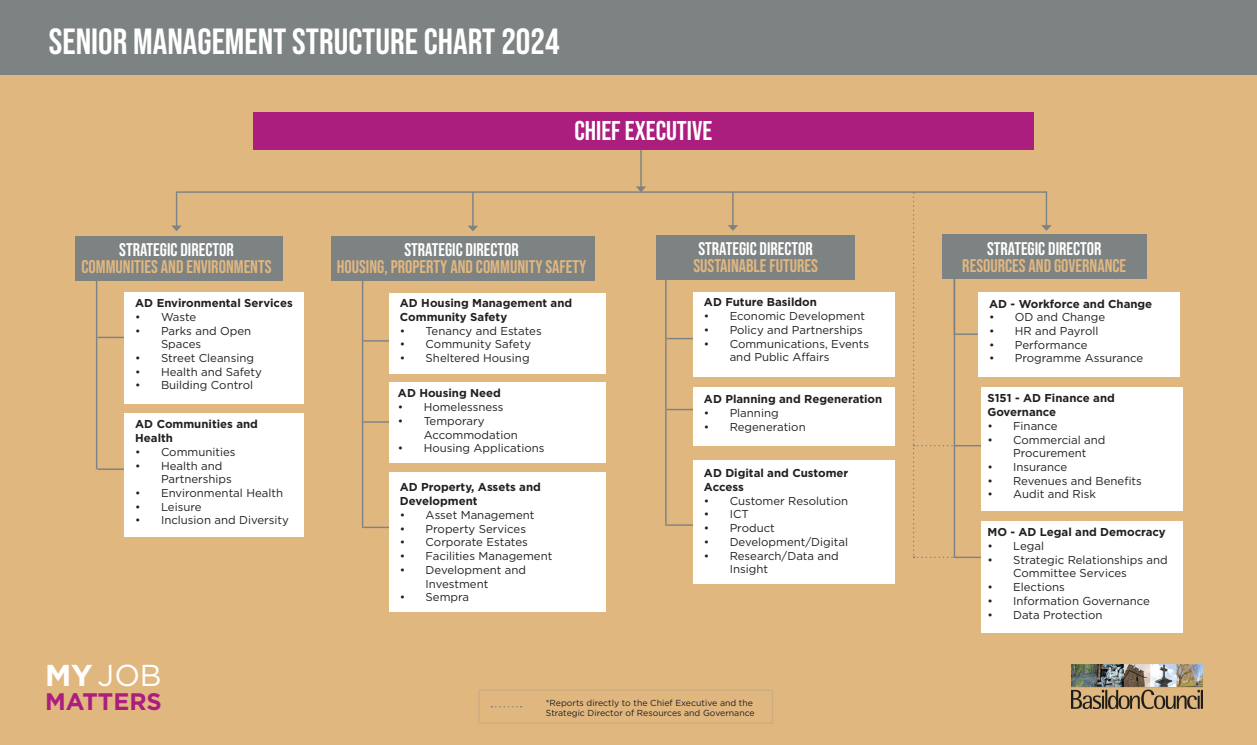
<style>
.page{position:relative;width:1257px;height:745px;background:#fff}
.page>*{position:absolute;margin:0;border:0;box-sizing:border-box;transform-origin:0 0}
.t1{font:36.38px "Bebas Neue";color:#fff}
.t2{font:30.12px "Gotham";color:#fff}
.t3{font:27.12px "Bebas Neue";color:#fff}
.t4{font:700 23.88px "Gotham";color:#ab1e7e}
.t5{font:18.25px "Bebas Neue";color:#e1b780}
.t6{font:18.25px "Bebas Neue";color:#fff}
.t7{font:11.38px/13.8px "Gotham";color:#231f20}
.t8{font:700 11.38px/13.8px "Gotham";color:#231f20}
.t9{font:8.75px/10.5px "Gotham";color:#231f20}
.s1{font-weight:700}
</style>
<div class="page">
<div style="left:0;top:0;width:1257px;height:744px;background:#e1b780"></div>
<div style="left:0;top:0;width:1257px;height:74px;background:#7d8282"></div>
<img style="left:1072px;top:664px;width:130px;height:44px">
<div style="left:253px;top:113px;width:780px;height:37px;background:#ab1e7e"></div>
<div style="left:75px;top:236px;width:207px;height:44px;background:#7d8282"></div>
<hr style="left:96px;top:276px;width:1px;height:193px;background:#7d8282">
<div style="left:331px;top:236px;width:263px;height:44px;background:#7d8282"></div>
<div style="left:656px;top:235px;width:199px;height:44px;background:#7d8282"></div>
<div style="left:942px;top:234px;width:205px;height:45px;background:#7d8282"></div>
<hr style="left:176px;top:192px;width:1px;height:34px;background:#7d8282">
<svg style="left:171px;top:225px;width:11px;height:6px"></svg>
<hr style="left:177px;top:191px;width:869px;height:2px;background:#7d8282">
<hr style="left:472px;top:192px;width:2px;height:34px;background:#7d8282">
<svg style="left:468px;top:225px;width:10px;height:6px"></svg>
<hr style="left:732px;top:191px;width:2px;height:35px;background:#7d8282">
<svg style="left:728px;top:225px;width:10px;height:6px"></svg>
<hr style="left:1046px;top:191px;width:1px;height:35px;background:#7d8282">
<svg style="left:1041px;top:225px;width:11px;height:6px"></svg>
<hr style="left:640px;top:150px;width:2px;height:37px;background:#7d8282">
<svg style="left:636px;top:186px;width:10px;height:6px"></svg>
<hr style="left:97px;top:336px;width:27px;height:2px;background:#7d8282">
<svg style="left:97px;top:468px;width:27px;height:1px"></svg>
<div style="left:124px;top:293px;width:180px;height:110px;background:#fff"></div>
<div style="left:125px;top:413px;width:179px;height:123px;background:#fff"></div>
<hr style="left:362px;top:280px;width:1px;height:247px;background:#7d8282">
<svg style="left:363px;top:340px;width:26px;height:1px"></svg>
<svg style="left:363px;top:421px;width:26px;height:1px"></svg>
<div style="left:389px;top:293px;width:217px;height:80px;background:#fff"></div>
<div style="left:389px;top:381px;width:217px;height:81px;background:#fff"></div>
<svg style="left:363px;top:526px;width:26px;height:1px"></svg>
<div style="left:389px;top:472px;width:217px;height:139px;background:#fff"></div>
<hr style="left:665px;top:277px;width:2px;height:248px;background:#7d8282">
<hr style="left:667px;top:337px;width:26px;height:2px;background:#7d8282">
<hr style="left:667px;top:408px;width:26px;height:2px;background:#7d8282">
<svg style="left:667px;top:524px;width:26px;height:1px"></svg>
<div style="left:693px;top:292px;width:201px;height:84px;background:#fff"></div>
<div style="left:693px;top:387px;width:201px;height:58px;background:#fff"></div>
<div style="left:693px;top:459px;width:201px;height:124px;background:#fff"></div>
<div style="left:979px;top:292px;width:201px;height:84px;background:#fff"></div>
<div style="left:982px;top:387px;width:201px;height:124px;background:#fff"></div>
<div style="left:982px;top:521px;width:201px;height:111px;background:#fff"></div>
<svg style="left:913px;top:192px;width:69px;height:365px"></svg>
<svg style="left:491px;top:706px;width:31px;height:1px"></svg>
<p class="t1" style="left:49px;top:21px;width:512px">SENIOR MANAGEMENT STRUCTURE CHART 2024</p>
<p class="t3" style="left:574px;top:115px;width:139px">CHIEF EXECUTIVE</p>
<p class="t6" style="left:119px;top:239px;width:116px">STRATEGIC DIRECTOR</p>
<p class="t5" style="left:82px;top:256px;width:192px">COMMUNITIES AND ENVIRONMENTS</p>
<p class="t8" style="left:135px;top:296px;width:159px">AD Environmental Services</p>
<p class="t7" style="left:135px;top:309px;width:62px">• Waste</p>
<p class="t7" style="left:161px;top:323px;width:92px;text-indent:-26px">• Parks and Open<br>Spaces</p>
<p class="t7" style="left:135px;top:350px;width:120px">• Street Cleansing</p>
<p class="t7" style="left:135px;top:364px;width:128px">• Health and Safety</p>
<p class="t7" style="left:135px;top:378px;width:119px">• Building Control</p>
<p class="t8" style="left:135px;top:417px;width:124px">AD Communities and<br>Health</p>
<p class="t7" style="left:135px;top:444px;width:102px">• Communities</p>
<p class="t7" style="left:161px;top:458px;width:72px;text-indent:-26px">• Health and<br>Partnerships</p>
<p class="t7" style="left:135px;top:485px;width:149px">• Environmental Health</p>
<p class="t7" style="left:135px;top:499px;width:68px">• Leisure</p>
<p class="t7" style="left:135px;top:513px;width:155px">• Inclusion and Diversity</p>
<p class="t2" style="left:45px;top:655px;width:118px"><span class="s1">MY</span> JOB</p>
<p class="t4" style="left:45px;top:685px;width:118px">MATTERS</p>
<p class="t6" style="left:404px;top:239px;width:116px">STRATEGIC DIRECTOR</p>
<p class="t5" style="left:337px;top:256px;width:251px">HOUSING, PROPERTY AND COMMUNITY SAFETY</p>
<p class="t8" style="left:400px;top:296px;width:174px">AD Housing Management and<br>Community Safety</p>
<p class="t7" style="left:400px;top:323px;width:143px">• Tenancy and Estates</p>
<p class="t7" style="left:400px;top:337px;width:133px">• Community Safety</p>
<p class="t7" style="left:400px;top:350px;width:131px">• Sheltered Housing</p>
<p class="t8" style="left:398px;top:386px;width:104px">AD Housing Need</p>
<p class="t7" style="left:398px;top:400px;width:107px">• Homelessness</p>
<p class="t7" style="left:424px;top:413px;width:96px;text-indent:-26px">• Temporary<br>Accommodation</p>
<p class="t7" style="left:398px;top:441px;width:148px">• Housing Applications</p>
<p class="t8" style="left:400px;top:480px;width:142px">AD Property, Assets and<br>Development</p>
<p class="t7" style="left:400px;top:507px;width:136px">• Asset Management</p>
<p class="t7" style="left:400px;top:521px;width:128px">• Property Services</p>
<p class="t7" style="left:400px;top:535px;width:129px">• Corporate Estates</p>
<p class="t7" style="left:400px;top:548px;width:154px">• Facilities Management</p>
<p class="t7" style="left:426px;top:562px;width:102px;text-indent:-26px">• Development and<br>Investment</p>
<p class="t7" style="left:400px;top:589px;width:71px">• Sempra</p>
<p class="t6" style="left:698px;top:238px;width:116px">STRATEGIC DIRECTOR</p>
<p class="t5" style="left:693px;top:255px;width:126px">SUSTAINABLE FUTURES</p>
<p class="t8" style="left:704px;top:295px;width:114px">AD Future Basildon</p>
<p class="t7" style="left:704px;top:309px;width:163px">• Economic Development</p>
<p class="t7" style="left:704px;top:322px;width:160px">• Policy and Partnerships</p>
<p class="t7" style="left:730px;top:336px;width:141px;text-indent:-26px">• Communications, Events and Public Affairs</p>
<p class="t8" style="left:704px;top:392px;width:180px">AD Planning and Regeneration</p>
<p class="t7" style="left:704px;top:405px;width:76px">• Planning</p>
<p class="t7" style="left:704px;top:419px;width:103px">• Regeneration</p>
<p class="t8" style="left:704px;top:466px;width:146px">AD Digital and Customer<br>Access</p>
<p class="t7" style="left:704px;top:493px;width:146px">• Customer Resolution</p>
<p class="t7" style="left:704px;top:507px;width:46px">• ICT</p>
<p class="t7" style="left:704px;top:520px;width:72px">• Product</p>
<p class="t7" style="left:704px;top:534px;width:146px">• Development/Digital</p>
<p class="t7" style="left:730px;top:548px;width:111px;text-indent:-26px">• Research/Data and<br>Insight</p>
<p class="t9" style="left:546px;top:696px;width:210px">*Reports directly to the Chief Executive and the<br>Strategic Director of Resources and Governance</p>
<p class="t6" style="left:987px;top:238px;width:116px">STRATEGIC DIRECTOR</p>
<p class="t5" style="left:962px;top:255px;width:165px">RESOURCES AND GOVERNANCE</p>
<p class="t8" style="left:989px;top:296px;width:165px">AD - Workforce and Change</p>
<p class="t7" style="left:989px;top:310px;width:117px">• OD and Change</p>
<p class="t7" style="left:989px;top:323px;width:111px">• HR and Payroll</p>
<p class="t7" style="left:989px;top:337px;width:100px">• Performance</p>
<p class="t7" style="left:989px;top:351px;width:156px">• Programme Assurance</p>
<p class="t8" style="left:987px;top:391px;width:129px">S151 - AD Finance and<br>Governance</p>
<p class="t7" style="left:987px;top:418px;width:72px">• Finance</p>
<p class="t7" style="left:987px;top:432px;width:120px;text-align:center">• Commercial and<br>Procurement</p>
<p class="t7" style="left:987px;top:459px;width:81px">• Insurance</p>
<p class="t7" style="left:987px;top:473px;width:156px">• Revenues and Benefits</p>
<p class="t7" style="left:987px;top:487px;width:110px">• Audit and Risk</p>
<p class="t8" style="left:987px;top:525px;width:180px">MO - AD Legal and Democracy</p>
<p class="t7" style="left:987px;top:538px;width:58px">• Legal</p>
<p class="t7" style="left:1013px;top:552px;width:156px;text-indent:-26px">• Strategic Relationships and<br>Committee Services</p>
<p class="t7" style="left:987px;top:579px;width:79px">• Elections</p>
<p class="t7" style="left:987px;top:593px;width:164px">• Information Governance</p>
<p class="t7" style="left:987px;top:607px;width:117px">• Data Protection</p>
</div>
